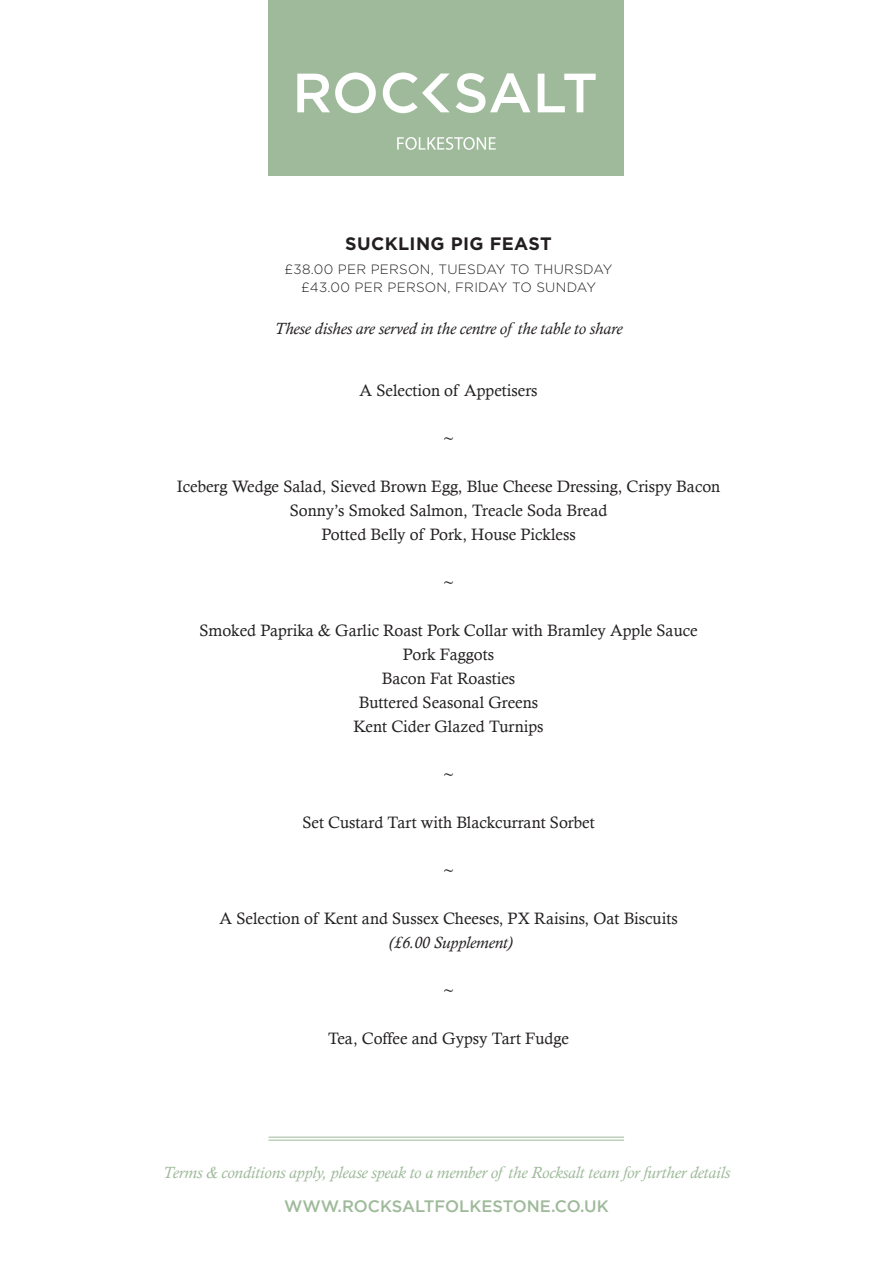
<style>
.page{position:relative;width:893px;height:1263px;background:#fff}
.page>*{position:absolute;margin:0;border:0;box-sizing:border-box;transform-origin:0 0}
.t1{font:700 18px "Gotham";letter-spacing:.02em;color:#231f20}
.t2{font:16.5px/24px "Calisto";color:#231f20;text-align:center}
.t3{font:italic 16.5px "Calisto";color:#9eba9a}
.t4{font:italic 16.5px "Calisto";color:#231f20}
.t5{font:500 16.5px "Gotham";color:#9eba9a}
.t6{font:300 13.5px/18px "Gotham";letter-spacing:.02em;color:#231f20;text-align:center}
</style>
<div class="page">
<div style="left:268px;top:0;width:356px;height:176px;background:#9eba9a"></div>
<svg style="left:397px;top:137px;width:99px;height:13px"></svg>
<svg style="left:297px;top:72px;width:299px;height:41px"></svg>
<hr style="left:268px;top:1140px;width:356px;height:1px;background:#9eba9a">
<hr style="left:268px;top:1137px;width:356px;height:1px;background:#9eba9a">
<p class="t1" style="left:345px;top:232px;width:208px">SUCKLING PIG FEAST</p>
<p class="t6" style="left:285px;top:260px;width:329px">£38.00 PER PERSON, TUESDAY TO THURSDAY £43.00 PER PERSON, FRIDAY TO SUNDAY</p>
<p class="t4" style="left:275px;top:319px;width:349px">These dishes are served in the centre of the table to share</p>
<p class="t2" style="left:360px;top:378px;width:179px">A Selection of Appetisers</p>
<p class="t2" style="left:443px;top:426px;width:12px">~</p>
<p class="t2" style="left:177px;top:474px;width:545px">Iceberg Wedge Salad, Sieved Brown Egg, Blue Cheese Dressing, Crispy Bacon<br>Sonny’s Smoked Salmon, Treacle Soda Bread<br>Potted Belly of Pork, House Pickless</p>
<p class="t2" style="left:443px;top:570px;width:12px">~</p>
<p class="t2" style="left:199px;top:618px;width:500px">Smoked Paprika &amp; Garlic Roast Pork Collar with Bramley Apple Sauce<br>Pork Faggots<br>Bacon Fat Roasties<br>Buttered Seasonal Greens<br>Kent Cider Glazed Turnips</p>
<p class="t2" style="left:443px;top:762px;width:12px">~</p>
<p class="t2" style="left:302px;top:810px;width:294px">Set Custard Tart with Blackcurrant Sorbet</p>
<p class="t2" style="left:443px;top:858px;width:12px">~</p>
<p class="t2" style="left:219px;top:906px;width:460px">A Selection of Kent and Sussex Cheeses, PX Raisins, Oat Biscuits</p>
<p class="t4" style="left:389px;top:933px;width:125px">(£6.00 Supplement)</p>
<p class="t2" style="left:443px;top:978px;width:12px">~</p>
<p class="t2" style="left:328px;top:1026px;width:242px">Tea, Coffee and Gypsy Tart Fudge</p>
<p class="t3" style="left:163px;top:1162px;width:569px">Terms &amp; conditions apply, please speak to a member of the Rocksalt team for further details</p>
<p class="t5" style="left:284px;top:1197px;width:326px">WWW.ROCKSALTFOLKESTONE.CO.UK</p>
</div>
